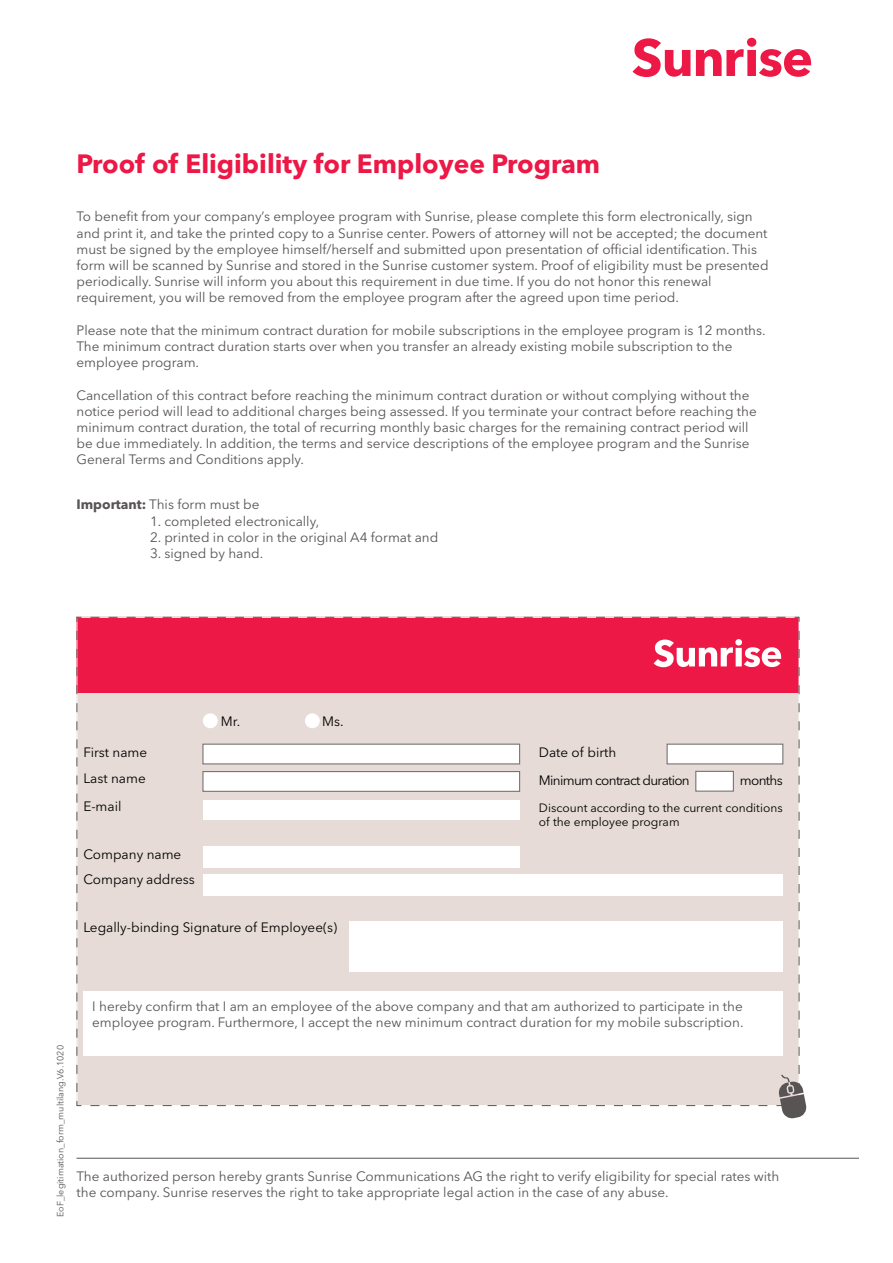
<style>
.page{position:relative;width:893px;height:1263px;background:#fff}
.page>*{position:absolute;margin:0;border:0;box-sizing:border-box;transform-origin:0 0}
.t1{font:700 26.25px "Avenir Next LT Pro";color:#ed1846}
.t2{font:13.5px/16.2px "Avenir Next LT Pro";color:#585453}
.t3{font:13.5px/28.3px "Avenir Next LT Pro";color:#000}
.t4{font:13.5px/27.9px "Avenir Next LT Pro";letter-spacing:-.05em;color:#000}
.t5{font:12px/14.4px "Avenir Next LT Pro";color:#000}
.t6{font:9px "Avenir Next LT Pro";color:#585453}
.s1{font-weight:700}
</style>
<div class="page">
<hr style="left:77px;top:1158px;width:782px;height:1px;background:#585453">
<svg style="left:76px;top:616px;width:724px;height:490px;background:#e57a8e"></svg>
<svg style="left:633px;top:38px;width:178px;height:39px"></svg>
<svg style="left:90px;top:626px;width:717px;height:493px"></svg>
<h1 class="t1" style="left:77px;top:147px;width:525px">Proof of Eligibility for Employee Program</h1>
<p class="t2" style="left:77px;top:209px;width:694px">To benefit from your company’s employee program with Sunrise, please complete this form electronically, sign and print it, and take the printed copy to a Sunrise center. Powers of attorney will not be accepted; the document must be signed by the employee himself/herself and submitted upon presentation of official identification. This form will be scanned by Sunrise and stored in the Sunrise customer system. Proof of eligibility must be presented periodically. Sunrise will inform you about this requirement in due time. If you do not honor this renewal requirement, you will be removed from the employee program after the agreed upon time period.</p>
<p class="t2" style="left:77px;top:322px;width:691px">Please note that the minimum contract duration for mobile subscriptions in the employee program is 12 months.<br>The minimum contract duration starts over when you transfer an already existing mobile subscription to the employee program.</p>
<p class="t2" style="left:77px;top:387px;width:682px">Cancellation of this contract before reaching the minimum contract duration or without complying without the notice period will lead to additional charges being assessed. If you terminate your contract before reaching the minimum contract duration, the total of recurring monthly basic charges for the remaining contract period will be due immediately. In addition, the terms and service descriptions of the employee program and the Sunrise General Terms and Conditions apply.</p>
<p class="t2" style="left:77px;top:497px;width:184px"><span class="s1">Important:</span> This form must be</p>
<p class="t2" style="left:150px;top:513px;width:171px">1. completed electronically,</p>
<p class="t2" style="left:150px;top:529px;width:290px">2. printed in color in the original A4 format and</p>
<p class="t2" style="left:150px;top:545px;width:115px">3. signed by hand.</p>
<p class="t3" style="left:83px;top:738px;width:65px">First name</p>
<p class="t3" style="left:83px;top:764px;width:64px">Last name<br>E-mail</p>
<p class="t3" style="left:83px;top:840px;width:100px">Company name</p>
<p class="t3" style="left:83px;top:865px;width:113px">Company address</p>
<p class="t3" style="left:221px;top:707px;width:21px">Mr.</p>
<p class="t3" style="left:322px;top:707px;width:23px">Ms.</p>
<p class="t3" style="left:83px;top:913px;width:255px">Legally-binding Signature of Employee(s)</p>
<p class="t4" style="left:539px;top:738px;width:152px">Date of birth<br>Minimum contract duration</p>
<p class="t3" style="left:740px;top:766px;width:44px">months</p>
<p class="t5" style="left:539px;top:800px;width:245px">Discount according to the current conditions of the employee program</p>
<p class="t6" style="left:55px;top:1217px;width:174px;rotate:-90deg">EoF_legitimation_form_multilang.V6.1020</p>
<p class="t2" style="left:92px;top:998px;width:653px">I hereby confirm that I am an employee of the above company and that am authorized to participate in the employee program. Furthermore, I accept the new minimum contract duration for my mobile subscription.</p>
<p class="t2" style="left:77px;top:1168px;width:704px">The authorized person hereby grants Sunrise Communications AG the right to verify eligibility for special rates with the company. Sunrise reserves the right to take appropriate legal action in the case of any abuse.</p>
</div>
